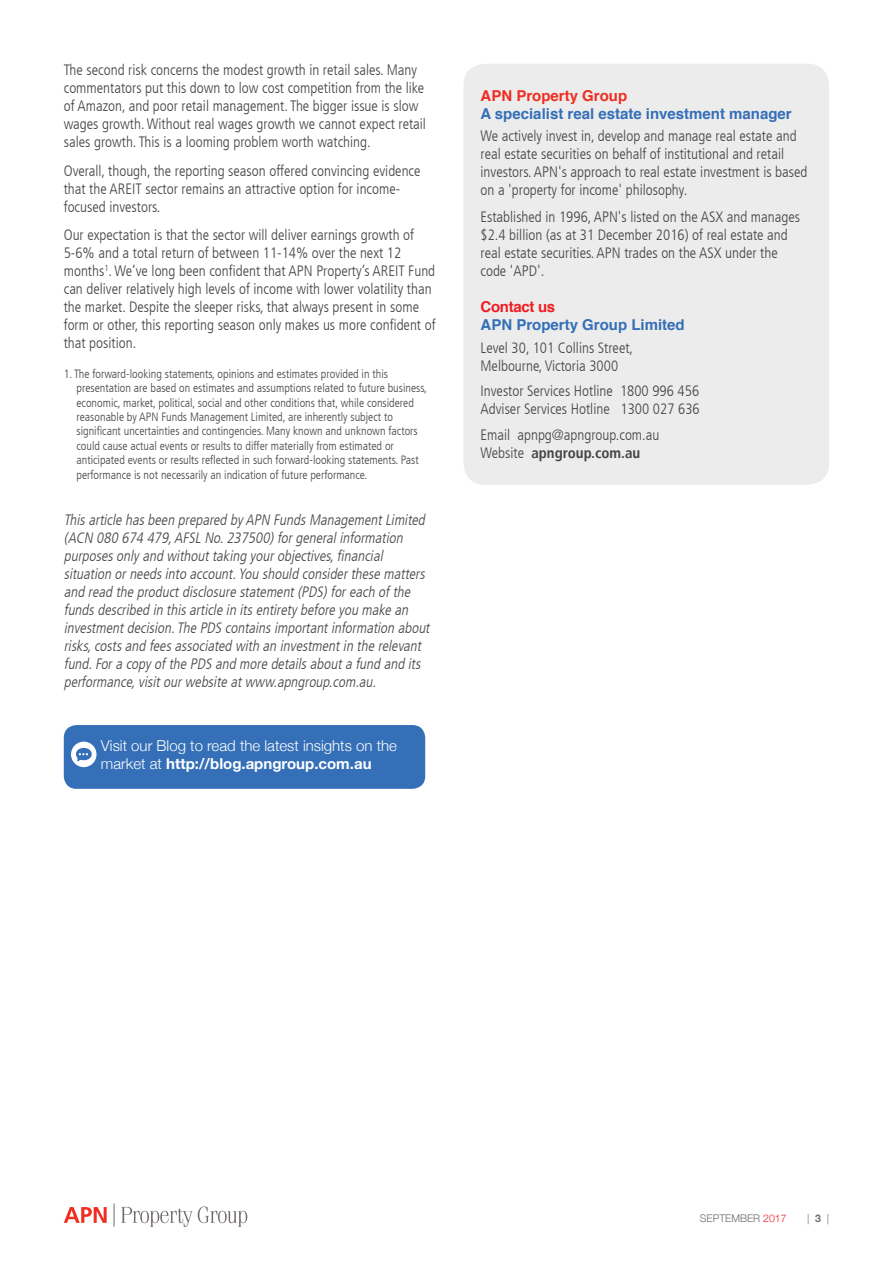
<style>
.page{position:relative;width:893px;height:1263px;background:#fff}
.page>*{position:absolute;margin:0;border:0;box-sizing:border-box;transform-origin:0 0}
.Body_text{font:300 condensed 15px/18px "Frutiger LT";color:#454647}
.Body_text-2{font:italic 300 condensed 15px/18px "Frutiger LT";color:#454647}
.t1{font:300 15px/18px "Helvetica Neue";color:#fff}
.t2{font:700 15px "Helvetica";color:#346fb7}
.t3{font:700 condensed 15px "Frutiger LT";color:#454647}
.t4{font:700 15px "Helvetica";color:#ee2e22}
.t5{font:700 15px "Helvetica";letter-spacing:-.02em;color:#ee1d23}
.Footnotes{font:300 condensed 12px/14.4px "Frutiger LT";color:#454647}
.t6{font:300 10.5px "Helvetica Neue";color:#706a69}
.s1{font-weight:700}
.s2{font-weight:300}
.s3{color:#ee1d23}
</style>
<div class="page">
<svg style="left:121px;top:1207px;width:71px;height:20px"></svg>
<svg style="left:198px;top:1206px;width:49px;height:21px"></svg>
<svg style="left:64px;top:1207px;width:43px;height:16px"></svg>
<svg style="left:114px;top:1203px;width:1px;height:23px"></svg>
<div style="left:463px;top:64px;width:366px;height:421px;background:#edecec;border-radius:21px"></div>
<div style="left:64px;top:725px;width:361px;height:64px;background:#346fb7;border-radius:13px"></div>
<div style="left:71px;top:742px;width:26px;height:25px;background:#fff;border-radius:50%"></div>
<svg style="left:75px;top:747px;width:17px;height:14px"></svg>
<p class="Body_text" style="left:64px;top:61px;width:364px">The second risk concerns the modest growth in retail sales. Many commentators put this down to low cost competition from the like of Amazon, and poor retail management. The bigger issue is slow wages growth. Without real wages growth we cannot expect retail sales growth. This is a looming problem worth watching.</p>
<p class="Body_text" style="left:64px;top:162px;width:358px">Overall, though, the reporting season offered convincing evidence that the AREIT sector remains an attractive option for income&shy;focused investors.</p>
<p class="Body_text" style="left:64px;top:226px;width:373px">Our expectation is that the sector will deliver earnings growth of 5-6% and a total return of between 11-14% over the next 12 months<sup>1</sup>. We’ve long been confident that APN Property’s AREIT Fund can deliver relatively high levels of income with lower volatility than the market. Despite the sleeper risks, that always present in some form or other, this reporting season only makes us more confident of that position.</p>
<p class="Footnotes" style="left:77px;top:367px;width:352px;text-indent:-13px">1. The forward-looking statements, opinions and estimates provided in this presentation are based on estimates and assumptions related to future business, economic, market, political, social and other conditions that, while considered reasonable by APN Funds Management Limited, are inherently subject to significant uncertainties and contingencies. Many known and unknown factors could cause actual events or results to differ materially from estimated or anticipated events or results reflected in such forward-looking statements. Past performance is not necessarily an indication of future performance.</p>
<p class="Body_text-2" style="left:64px;top:511px;width:370px">Thisarticle hasbeen prepared byAPN FundsManagementLimited (ACN 080 674 479,AFSL No.237500)forgeneralinformation purposesonlyand withouttaking yourobjectives,financial situation orneedsinto account.You should considerthese matters and read the productdisclosure statement(PDS)foreach ofthe fundsdescribed in thisarticle in itsentiretybefore you make an investmentdecision.The PDS containsimportantinformation about risks,costsand feesassociated with an investmentin the relevant fund.Fora copyofthe PDS and more detailsabouta fund and its performance,visitourwebsite atwww.apngroup.com.au.</p>
<p class="t1" style="left:101px;top:736px;width:297px">Visit our Blog to read the latest insights on the market at <span class="s1">http://blog.apngroup.com.au</span></p>
<p class="t4" style="left:480px;top:83px;width:148px">APN Property Group</p>
<p class="t2" style="left:480px;top:101px;width:313px">A specialist real estate investment manager</p>
<p class="Body_text" style="left:480px;top:127px;width:328px">We actively invest in, develop and manage real estate and real estate securities on behalf of institutional and retail investors. APN's approach to real estate investment is based on a 'property for income' philosophy.</p>
<p class="Body_text" style="left:480px;top:208px;width:321px">Established in 1996, APN's listed on the ASX and manages $2.4 billion (as at 31 December 2016) of real estate and</p>
<p class="Body_text" style="left:480px;top:244px;width:299px">real estate securities. APN trades on the ASX under the</p>
<p class="Body_text" style="left:480px;top:262px;width:65px">code 'APD'.</p>
<p class="t5" style="left:480px;top:295px;width:76px">Contact us</p>
<p class="t2" style="left:480px;top:313px;width:206px">APN Property Group Limited</p>
<p class="Body_text" style="left:480px;top:339px;width:154px">Level 30, 101 Collins Street,</p>
<p class="Body_text" style="left:480px;top:357px;width:139px">Melbourne, Victoria 3000</p>
<p class="Body_text" style="left:480px;top:382px;width:220px">Investor Services Hotline 1800 996 456</p>
<p class="Body_text" style="left:480px;top:400px;width:221px">Adviser Services Hotline 1300 027 636</p>
<p class="Body_text" style="left:480px;top:426px;width:180px">Email apnpg@apngroup.com.au</p>
<p class="t3" style="left:480px;top:443px;width:161px"><span class="s2">Website</span> apngroup.com.au</p>
<p class="t6" style="left:700px;top:1210px;width:88px">SEPTEMBER <span class="s3">2017</span></p>
<p class="t6" style="left:807px;top:1210px;width:24px">| <span class="s1">3</span> |</p>
</div>
